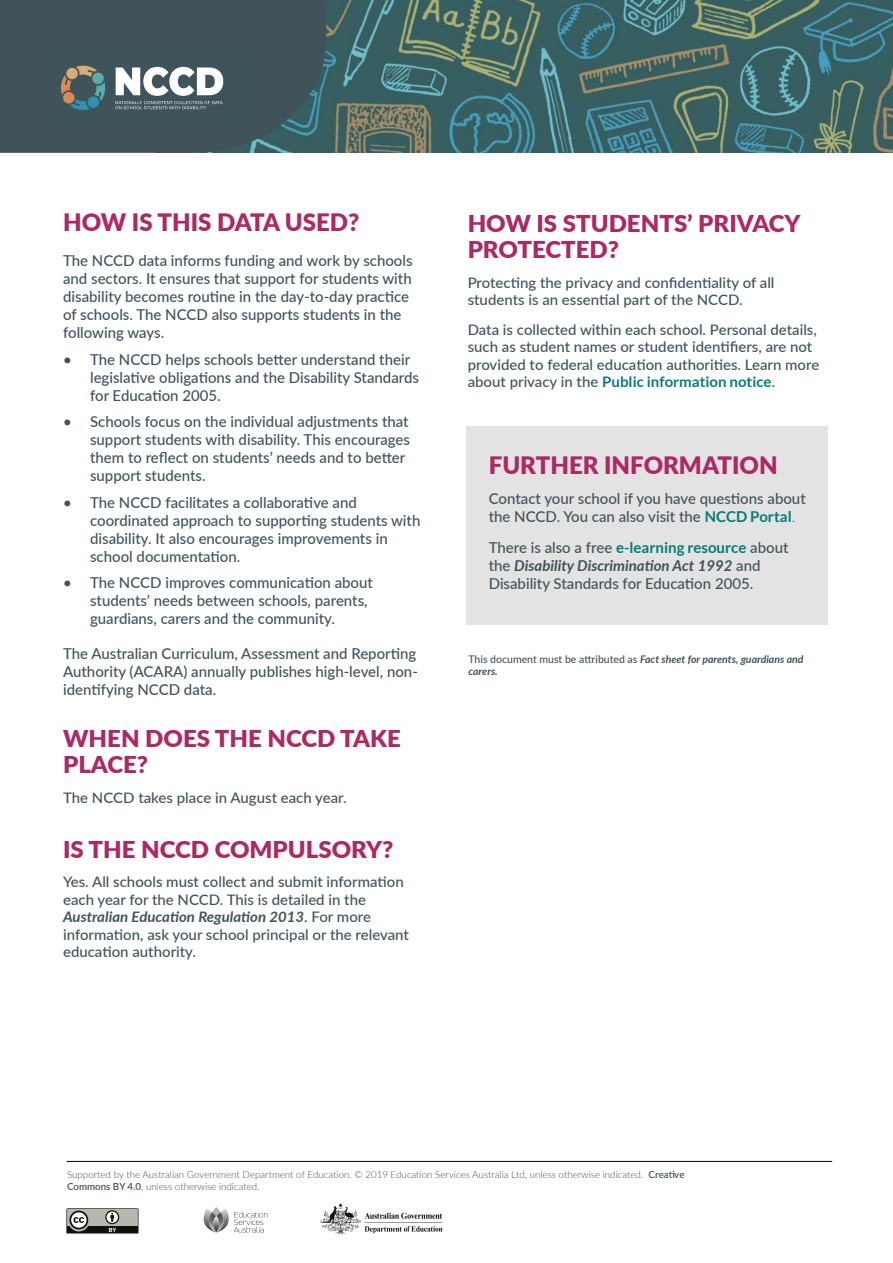
<style>
.page{position:relative;width:893px;height:1263px;background:#fff}
.page>*{position:absolute;margin:0;border:0;box-sizing:border-box;transform-origin:0 0}
.t1{font:900 24px "Lato";color:#ae2862}
.t2{font:900 23.25px/26.1px "Lato";color:#ae2862}
.t3{font:500 15px/18px "Lato";color:#40535a}
.t4{font:500 14.55px/17.4px "Lato";color:#40535a}
.t5{font:italic 700 10.5px/12.6px "Lato";color:#40535a}
.t6{font:300 9.75px/11.7px "Lato";color:#40535a}
.s1{font-weight:700;font-style:italic}
.s2{font-weight:700;color:#067c79}
.s3{font-weight:300}
.s4{font-weight:500;font-style:normal}
.s5{font-weight:600}
</style>
<div class="page">
<div style="left:467px;top:427px;width:361px;height:198px;background:#e3e3e3"></div>
<hr style="left:67px;top:1161px;width:765px;height:1px;background:#000">
<img style="left:320px;top:1204px;width:123px;height:30px">
<svg style="left:66px;top:1208px;width:73px;height:26px;background:#83847f"></svg>
<svg style="left:203px;top:1208px;width:64px;height:24px"></svg>
<img style="left:326px;top:0;width:567px;height:153px">
<svg style="left:0;top:0;width:326px;height:153px;background:#3f555c"></svg>
<div style="left:42px;top:45px;width:207px;height:84px;background:#3f535a"></div>
<svg style="left:115px;top:67px;width:108px;height:42px"></svg>
<svg style="left:61px;top:65px;width:45px;height:45px"></svg>
<h1 class="t1" style="left:63px;top:204px;width:298px">HOW IS THIS DATA USED?</h1>
<p class="t3" style="left:63px;top:251px;width:351px">The NCCD data informs funding and work by schools and sectors. It ensures that support for students with disability becomes routine in the day-to-day practice of schools. The NCCD also supports students in the following ways.</p>
<p class="t3" style="left:90px;top:350px;width:330px;text-indent:-27px">• The NCCD helps schools better understand their legislative obligations and the Disability Standards for Education 2005.</p>
<p class="t3" style="left:90px;top:412px;width:321px;text-indent:-27px">• Schools focus on the individual adjustments that support students with disability. This encourages them to reflect on students’ needs and to better support students.</p>
<p class="t3" style="left:90px;top:493px;width:332px;text-indent:-27px">• The NCCD facilitates a collaborative and coordinated approach to supporting students with disability. It also encourages improvements in school documentation.</p>
<p class="t3" style="left:90px;top:573px;width:284px;text-indent:-27px">• The NCCD improves communication about students’ needs between schools, parents, guardians, carers and the community.</p>
<p class="t3" style="left:63px;top:644px;width:356px;text-align:justify">The Australian Curriculum, Assessment and Reporting Authority (ACARA) annually publishes high-level, non&shy;identifying NCCD data.</p>
<h2 class="t2" style="left:63px;top:724px;width:339px">WHEN DOES THE NCCD TAKE<br>PLACE?</h2>
<p class="t4" style="left:63px;top:788px;width:285px">The NCCD takes place in August each year.</p>
<h2 class="t2" style="left:63px;top:835px;width:332px">IS THE NCCD COMPULSORY?</h2>
<p class="t4" style="left:63px;top:873px;width:347px">Yes. All schools must collect and submit information each year for the NCCD. This is detailed in the <span class="s1">Australian Education Regulation 2013</span>. For more information, ask your school principal or the relevant education authority.</p>
<h2 class="t2" style="left:468px;top:209px;width:334px">HOW IS STUDENTS’ PRIVACY<br>PROTECTED?</h2>
<p class="t4" style="left:468px;top:273px;width:308px">Protecting the privacy and confidentiality of all students is an essential part of the NCCD.</p>
<p class="t4" style="left:468px;top:320px;width:353px">Data is collected within each school. Personal details, such as student names or student identifiers, are not provided to federal education authorities. Learn more about privacy in the <span class="s2">Public information notice</span>.</p>
<h2 class="t1" style="left:489px;top:447px;width:290px">FURTHER INFORMATION</h2>
<p class="t3" style="left:489px;top:489px;width:318px">Contact your school if you have questions about the NCCD. You can also visit the <span class="s2">NCCD Portal</span><span class="s3">.</span></p>
<p class="t3" style="left:489px;top:538px;width:301px">There is also a free <span class="s2">e-learning resource</span> about the <span class="s1">Disability Discrimination Act 1992</span> and<br>Disability Standards for Education 2005.</p>
<p class="t5" style="left:468px;top:652px;width:336px"><span class="s4">This document must be attributed as</span> Fact sheet for parents, guardians and carers.</p>
<p class="t6" style="left:67px;top:1168px;width:619px">Supported by the Australian Government Department of Education. © 2019 Education Services Australia Ltd, unless otherwise indicated. <span class="s5">Creative<br>Commons BY 4.0</span>, unless otherwise indicated.</p>
</div>
